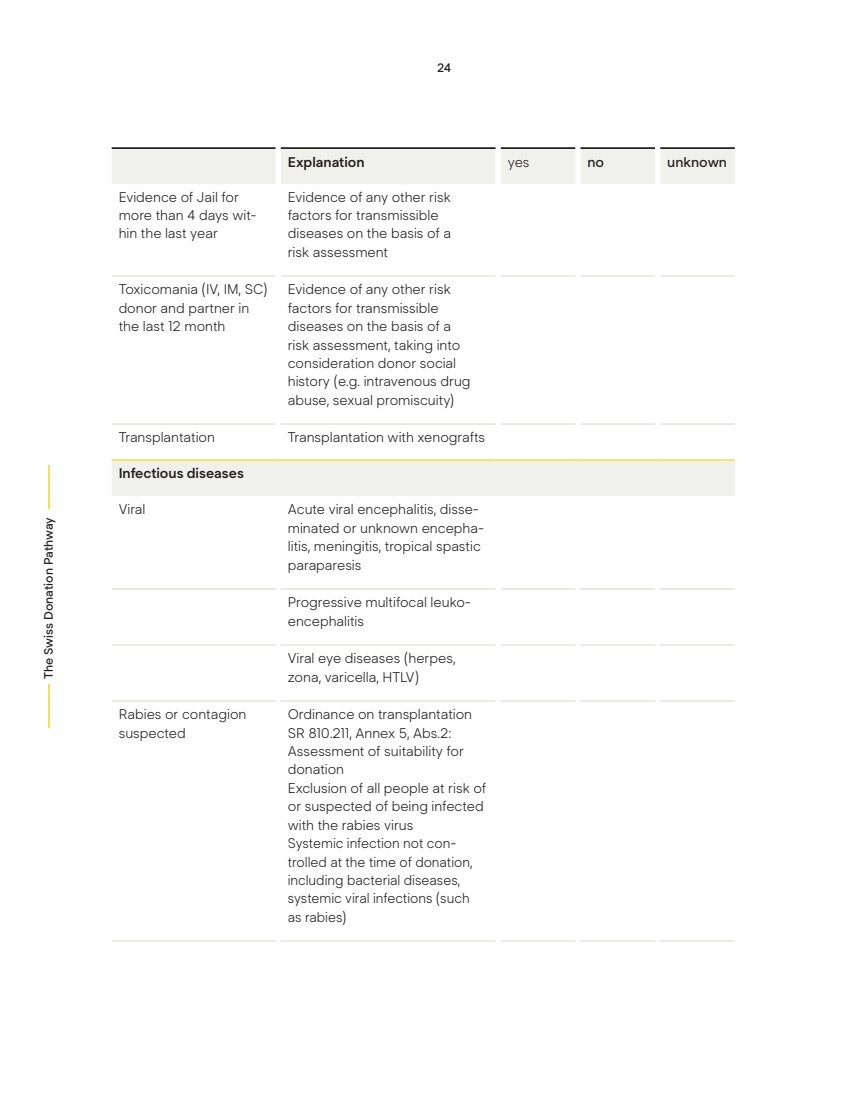
<style>
.page{position:relative;width:844px;height:1117px;background:#fff}
.page>*{position:absolute;margin:0;border:0;box-sizing:border-box;transform-origin:0 0}
.t1{font:300 14px/18.4px "Segment";color:#231f20}
.t2{font:600 14px "Segment";color:#231f20}
.t3{font:500 14px "Segment";color:#231f20}
.t4{font:500 12.25px "Segment";color:#231f20}
.s1{color:#f4e34f}
</style>
<div class="page">
<div style="left:112px;top:148px;width:622px;height:36px;background:#f0f0ed"></div>
<div style="left:495px;top:148px;width:5px;height:36px;background:#fff"></div>
<hr style="left:112px;top:275px;width:163px;height:2px;background:#e8e8e2">
<hr style="left:281px;top:275px;width:214px;height:2px;background:#e8e8e2">
<hr style="left:500px;top:275px;width:75px;height:2px;background:#e8e8e2">
<hr style="left:580px;top:275px;width:74px;height:2px;background:#e8e8e2">
<hr style="left:660px;top:275px;width:74px;height:2px;background:#e8e8e2">
<hr style="left:112px;top:423px;width:163px;height:2px;background:#e8e8e2">
<hr style="left:281px;top:423px;width:214px;height:2px;background:#e8e8e2">
<hr style="left:500px;top:423px;width:75px;height:2px;background:#e8e8e2">
<hr style="left:580px;top:423px;width:74px;height:2px;background:#e8e8e2">
<hr style="left:660px;top:423px;width:74px;height:2px;background:#e8e8e2">
<hr style="left:112px;top:588px;width:163px;height:1px;background:#e8e8e2">
<hr style="left:281px;top:588px;width:214px;height:1px;background:#e8e8e2">
<hr style="left:500px;top:588px;width:75px;height:1px;background:#e8e8e2">
<hr style="left:580px;top:588px;width:74px;height:1px;background:#e8e8e2">
<hr style="left:660px;top:588px;width:74px;height:1px;background:#e8e8e2">
<hr style="left:112px;top:644px;width:163px;height:1px;background:#e8e8e2">
<hr style="left:281px;top:644px;width:214px;height:1px;background:#e8e8e2">
<hr style="left:500px;top:644px;width:75px;height:1px;background:#e8e8e2">
<hr style="left:580px;top:644px;width:74px;height:1px;background:#e8e8e2">
<hr style="left:660px;top:644px;width:74px;height:1px;background:#e8e8e2">
<hr style="left:112px;top:700px;width:163px;height:1px;background:#e8e8e2">
<hr style="left:281px;top:700px;width:214px;height:1px;background:#e8e8e2">
<hr style="left:500px;top:700px;width:75px;height:1px;background:#e8e8e2">
<hr style="left:580px;top:700px;width:74px;height:1px;background:#e8e8e2">
<hr style="left:660px;top:700px;width:74px;height:1px;background:#e8e8e2">
<hr style="left:112px;top:939px;width:163px;height:2px;background:#e8e8e2">
<hr style="left:281px;top:939px;width:214px;height:2px;background:#e8e8e2">
<hr style="left:500px;top:939px;width:75px;height:2px;background:#e8e8e2">
<hr style="left:580px;top:939px;width:74px;height:2px;background:#e8e8e2">
<hr style="left:660px;top:939px;width:74px;height:2px;background:#e8e8e2">
<hr style="left:112px;top:147px;width:163px;height:2px;background:#231f20">
<hr style="left:281px;top:147px;width:214px;height:2px;background:#231f20">
<hr style="left:500px;top:147px;width:75px;height:2px;background:#231f20">
<hr style="left:580px;top:147px;width:74px;height:2px;background:#231f20">
<hr style="left:660px;top:147px;width:74px;height:2px;background:#231f20">
<div style="left:112px;top:459px;width:622px;height:37px;background:#f0f0ed"></div>
<hr style="left:660px;top:459px;width:74px;height:2px;background:#f4e34f">
<p class="t4" style="left:41px;top:727px;width:263px;rotate:-90deg"><span class="s1">–</span> The Swiss Donation Pathway <span class="s1">–</span></p>
<p class="t4" style="left:437px;top:60px;width:16px">24</p>
<p class="t2" style="left:288px;top:153px;width:78px">Explanation</p>
<p class="t1" style="left:507px;top:152px;width:23px">yes</p>
<p class="t3" style="left:587px;top:153px;width:18px">no</p>
<p class="t3" style="left:667px;top:153px;width:61px">unknown</p>
<p class="t1" style="left:119px;top:187px;width:139px">Evidence of Jail for more than 4 days wit&shy;hin the last year</p>
<p class="t1" style="left:288px;top:187px;width:165px">Evidence of any other risk factors for transmissible diseases on the basis of a risk assessment</p>
<p class="t1" style="left:119px;top:280px;width:150px">Toxicomania (IV, IM, SC) donor and partner in the last 12 month</p>
<p class="t1" style="left:288px;top:280px;width:184px">Evidence of any other risk factors for transmissible diseases on the basis of a risk assessment, taking into consideration donor social history (e.g. intravenous drug abuse, sexual promiscuity)</p>
<p class="t1" style="left:119px;top:428px;width:98px">Transplantation</p>
<p class="t1" style="left:288px;top:428px;width:199px">Transplantation with xenografts</p>
<p class="t2" style="left:119px;top:465px;width:127px">Infectious diseases</p>
<p class="t1" style="left:119px;top:500px;width:28px">Viral</p>
<p class="t1" style="left:288px;top:500px;width:198px">Acute viral encephalitis, disse&shy;minated or unknown encepha&shy;litis, meningitis, tropical spastic paraparesis</p>
<p class="t1" style="left:288px;top:592px;width:185px">Progressive multifocal leuko&shy;encephalitis</p>
<p class="t1" style="left:288px;top:649px;width:169px">Viral eye diseases (herpes, zona, varicella, HTLV)</p>
<p class="t1" style="left:119px;top:705px;width:129px">Rabies or contagion suspected</p>
<p class="t1" style="left:288px;top:705px;width:200px">Ordinance on transplantation<br>SR 810.211, Annex 5, Abs.2:<br>Assessment of suitability for donation<br>Exclusion of all people at risk of or suspected of being infected with the rabies virus<br>Systemic infection not con&shy;trolled at the time of donation, including bacterial diseases, systemic viral infections (such as rabies)</p>
</div>
